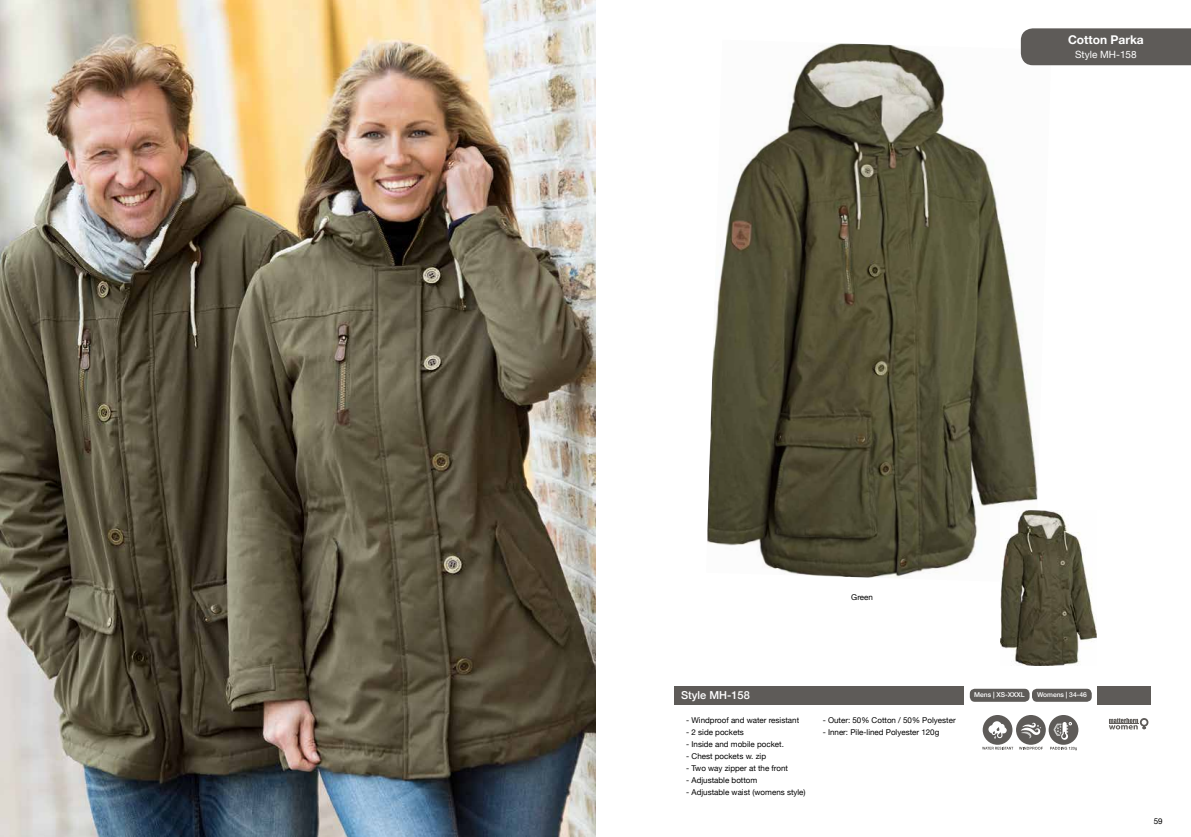
<style>
.page{position:relative;width:1191px;height:837px;background:#fff}
.page>*{position:absolute;margin:0;border:0;box-sizing:border-box;transform-origin:0 0}
.t1{font:700 12px "Helvetica Neue";color:#fff}
.t2{font:500 11px "Helvetica Neue";color:#fff}
.t3{font:10px "Helvetica Neue";color:#fff}
.t4{font:8px "Helvetica Neue";color:#000}
.t5{font:500 6.7px "Helvetica Neue";color:#fff}
.s1{font-weight:700}
</style>
<div class="page">
<img style="left:0;top:0;width:595px;height:836px">
<img style="left:707px;top:43px;width:344px;height:535px">
<img style="left:1000px;top:510px;width:96px;height:154px">
<div style="left:674px;top:685px;width:289px;height:19px;background:#5e5b58"></div>
<div style="left:1096px;top:685px;width:54px;height:19px;background:#5e5b58"></div>
<div style="left:1020px;top:28px;width:171px;height:37px;background:#5e5b58"></div>
<div style="left:1032px;top:688px;width:59px;height:13px;background:#5e5b58;border-radius:5px"></div>
<div style="left:969px;top:688px;width:60px;height:13px;background:#5e5b58;border-radius:5px"></div>
<div style="left:1016px;top:714px;width:29px;height:30px;background:#5e5b58;border-radius:15px"></div>
<svg style="left:1021px;top:722px;width:20px;height:16px"></svg>
<svg style="left:1019px;top:746px;width:24px;height:3px"></svg>
<svg style="left:982px;top:714px;width:30px;height:30px"></svg>
<svg style="left:988px;top:721px;width:18px;height:17px"></svg>
<svg style="left:982px;top:746px;width:31px;height:3px"></svg>
<svg style="left:1050px;top:746px;width:27px;height:4px"></svg>
<svg style="left:1048px;top:714px;width:30px;height:30px"></svg>
<svg style="left:1053px;top:721px;width:19px;height:18px"></svg>
<svg style="left:1109px;top:718px;width:39px;height:11px"></svg>
<hr style="left:1108px;top:723px;width:30px;height:1px;background:#5e5b58">
<h1 class="t1" style="left:1068px;top:30px;width:77px">Cotton Parka</h1>
<p class="t3" style="left:1075px;top:47px;width:63px">Style MH-158</p>
<p class="t4" style="left:851px;top:591px;width:23px">Green</p>
<h2 class="t2" style="left:681px;top:686px;width:70px">Style MH-158</h2>
<p class="t4" style="left:686px;top:713px;width:114px">- Windproof and water resistant</p>
<p class="t4" style="left:686px;top:725px;width:59px">- 2 side pockets</p>
<p class="t4" style="left:686px;top:737px;width:99px">- Inside and mobile pocket.</p>
<p class="t4" style="left:686px;top:749px;width:81px">- Chest pockets w. zip</p>
<p class="t4" style="left:686px;top:761px;width:103px">- Two way zipper at the front</p>
<p class="t4" style="left:686px;top:773px;width:73px">- Adjustable bottom</p>
<p class="t4" style="left:686px;top:785px;width:121px">- Adjustable waist (womens style)</p>
<p class="t4" style="left:822px;top:713px;width:134px">- Outer: 50% Cotton / 50% Polyester</p>
<p class="t4" style="left:822px;top:725px;width:118px">- Inner: Pile-lined Polyester 120g</p>
<p class="t5" style="left:974px;top:689px;width:52px">Mens <span class="s1">|</span> XS-XXXL</p>
<p class="t5" style="left:1037px;top:689px;width:51px">Womens <span class="s1">|</span> 34-46</p>
<p class="t4" style="left:1153px;top:815px;width:10px">59</p>
</div>
